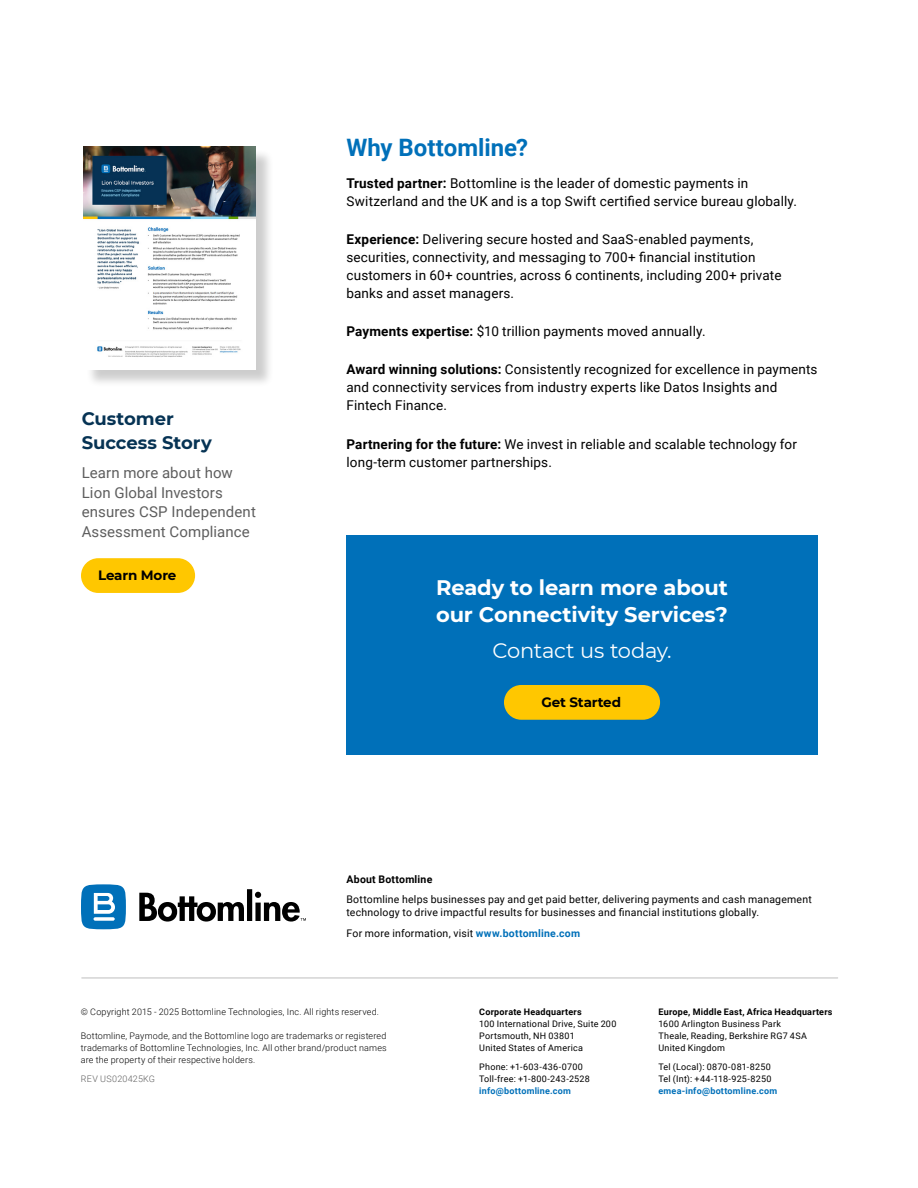
<style>
.page{position:relative;width:918px;height:1188px;background:#fff}
.page>*{position:absolute;margin:0;border:0;box-sizing:border-box;transform-origin:0 0}
.t1{font:700 24px "Roboto";color:#0070b9}
.t2{font:700 21px/27px "Montserrat";letter-spacing:-.005em;color:#fff}
.t3{font:21px "Montserrat";letter-spacing:-.01em;color:#fff}
.t4{font:700 18px/24px "Montserrat";letter-spacing:-.005em;color:#063354}
.t5{font:15px/19.5px "Roboto";letter-spacing:.01em;color:#5e5e5e}
.t6{font:13.5px/18px "Roboto";letter-spacing:.01em;color:#000}
.t7{font:700 13.5px "Montserrat";letter-spacing:-.01em;color:#000}
.t8{font:10.5px/13.5px "Roboto";letter-spacing:.02em;color:#000}
.t9{font:700 10.5px "Roboto";letter-spacing:.02em;color:#000}
.t10{font:9px/12px "Roboto";letter-spacing:.025em;color:#000}
.t11{font:300 9px/12px "Roboto";letter-spacing:.02em;color:#000;text-align:justify}
.t12{font:700 9px "Roboto";letter-spacing:.025em;color:#000}
.t13{font:300 9px "Roboto";letter-spacing:.03em;color:#5e5e5e}
.s1{font-weight:700}
.s2{font-weight:700;color:#0070b9}
</style>
<div class="page">
<div style="left:81px;top:558px;width:114px;height:35px;background:#ffc700;border-radius:17px"></div>
<div style="left:86px;top:149px;width:188px;height:239px;background:#000;opacity:.2"></div>
<img style="left:84px;top:146px;width:172px;height:223px">
<div style="left:346px;top:535px;width:472px;height:220px;background:#0070b9"></div>
<div style="left:504px;top:685px;width:156px;height:35px;background:#ffc700;border-radius:17px"></div>
<hr style="left:82px;top:978px;width:756px;height:1px;background:#bebebe">
<svg style="left:81px;top:884px;width:45px;height:46px"></svg>
<svg style="left:94px;top:917px;width:21px;height:4px"></svg>
<svg style="left:139px;top:889px;width:167px;height:33px"></svg>
<p class="t4" style="left:82px;top:405px;width:132px">Customer<br>Success Story</p>
<p class="t5" style="left:82px;top:463px;width:153px">Learn more about how</p>
<p class="t5" style="left:82px;top:482px;width:176px">Lion Global Investors ensures CSP Independent<br>Assessment Compliance</p>
<p class="t7" style="left:98px;top:566px;width:80px">Learn More</p>
<h2 class="t1" style="left:346px;top:131px;width:183px">Why Bottomline?</h2>
<p class="t6" style="left:346px;top:173px;width:452px"><span class="s1">Trusted partner:</span> Bottomline is the leader of domestic payments in<br>Switzerland and the UK and is a top Swift certified service bureau globally.</p>
<p class="t6" style="left:346px;top:230px;width:436px"><span class="s1">Experience:</span> Delivering secure hosted and SaaS-enabled payments, securities, connectivity, and messaging to 700+ financial institution customers in 60+ countries, across 6 continents, including 200+ private banks and asset managers.</p>
<p class="t6" style="left:346px;top:322px;width:361px"><span class="s1">Payments expertise:</span> $10 trillion payments moved annually.</p>
<p class="t6" style="left:346px;top:360px;width:473px"><span class="s1">Award winning solutions:</span> Consistently recognized for excellence in payments and connectivity services from industry experts like Datos Insights and<br>Fintech Finance.</p>
<p class="t6" style="left:346px;top:434px;width:452px"><span class="s1">Partnering for the future:</span> We invest in reliable and scalable technology for long-term customer partnerships.</p>
<p class="t2" style="left:436px;top:573px;width:293px">Ready to learn more about our Connectivity Services?</p>
<p class="t3" style="left:492px;top:636px;width:181px">Contact us today.</p>
<p class="t7" style="left:541px;top:693px;width:81px">Get Started</p>
<p class="t9" style="left:346px;top:872px;width:87px">About Bottomline</p>
<p class="t8" style="left:346px;top:892px;width:467px">Bottomline helps businesses pay and get paid better, delivering payments and cash management technology to drive impactful results for businesses and financial institutions globally.</p>
<p class="t8" style="left:346px;top:926px;width:235px">For more information, visit <span class="s2">www.bottomline.com</span></p>
<p class="t11" style="left:81px;top:1006px;width:300px">© Copyright 2015 - 2025 Bottomline Technologies, Inc. All rights reserved.</p>
<p class="t11" style="left:81px;top:1030px;width:307px">Bottomline, Paymode, and the Bottomline logo are trademarks or registered trademarks of Bottomline Technologies, Inc. All other brand/product names are the property of their respective holders.</p>
<p class="t13" style="left:81px;top:1073px;width:76px">REV US020425KG</p>
<p class="t12" style="left:479px;top:1006px;width:104px">Corporate Headquarters</p>
<p class="t10" style="left:479px;top:1018px;width:139px">100 International Drive, Suite 200<br>Portsmouth, NH 03801<br>United States of America</p>
<p class="t10" style="left:479px;top:1061px;width:112px">Phone: +1-603-436-0700<br>Toll-free: +1-800-243-2528 <span class="s2">info@bottomline.com</span></p>
<p class="t10" style="left:659px;top:1006px;width:176px"><span class="s1">Europe, Middle East, Africa Headquarters<br></span>1600 Arlington Business Park<br>Theale, Reading, Berkshire RG7 4SA<br>United Kingdom</p>
<p class="t10" style="left:659px;top:1061px;width:114px">Tel (Local): 0870-081-8250</p>
<p class="t10" style="left:659px;top:1073px;width:120px">Tel (Int): +44-118-925-8250 <span class="s2">emea-info@bottomline.com</span></p>
</div>
